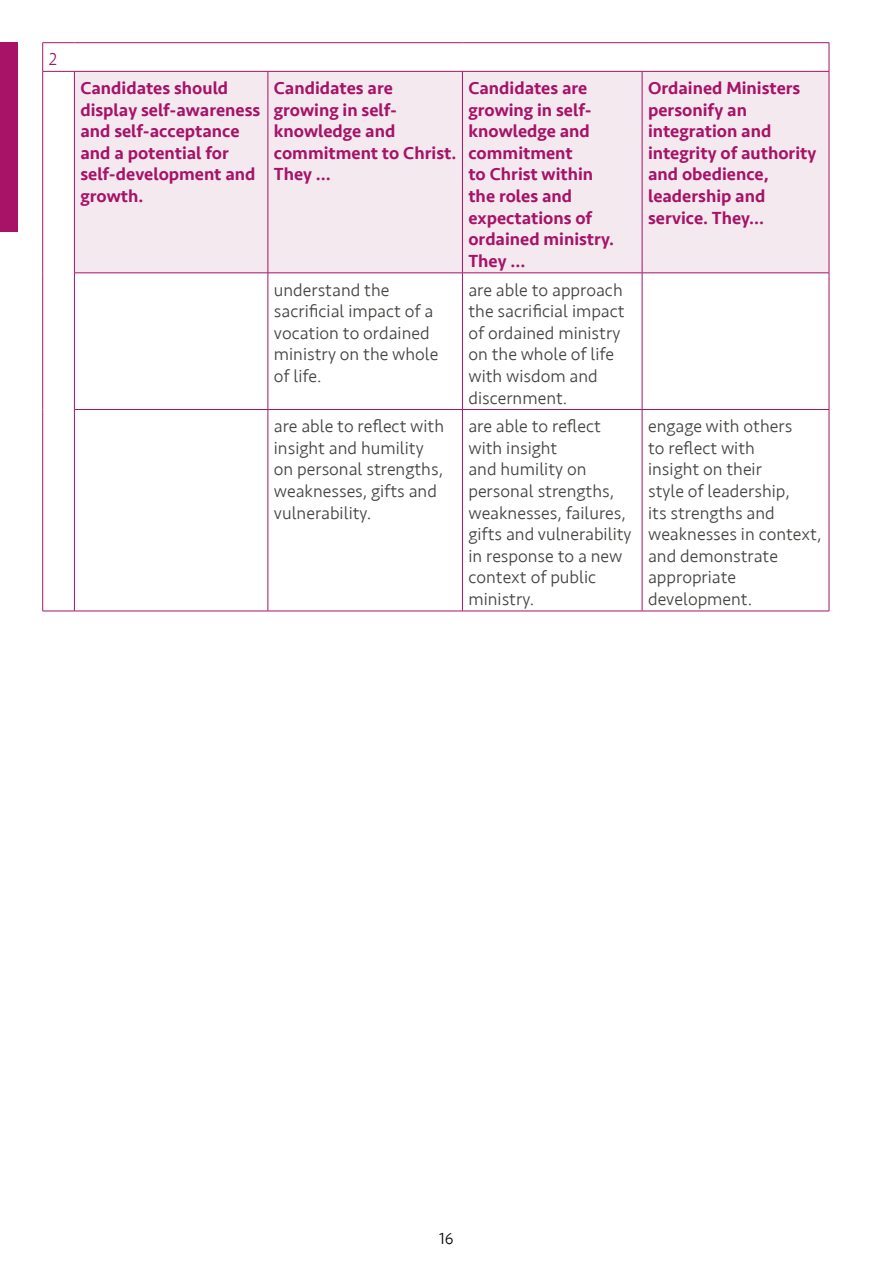
<style>
.page{position:relative;width:893px;height:1263px;background:#fff}
.page>*{position:absolute;margin:0;border:0;box-sizing:border-box;transform-origin:0 0}
.t1{font:300 18px/21.6px "Seravek";color:#434341}
.t2{font:500 18px/21.6px "Seravek";color:#a61367}
.t3{font:300 18px "Seravek";color:#a61367}
.t4{font:300 16.5px "Seravek";color:#000}
</style>
<div class="page">
<div style="left:75px;top:72px;width:754px;height:201px;background:#f5e9f0"></div>
<hr style="left:43px;top:42px;width:31px;height:1px;background:#a61367">
<svg style="left:42px;top:43px;width:1px;height:28px"></svg>
<hr style="left:74px;top:42px;width:194px;height:1px;background:#a61367">
<hr style="left:268px;top:42px;width:194px;height:1px;background:#a61367">
<hr style="left:462px;top:42px;width:180px;height:1px;background:#a61367">
<hr style="left:642px;top:42px;width:187px;height:1px;background:#a61367">
<svg style="left:829px;top:43px;width:1px;height:28px"></svg>
<hr style="left:43px;top:71px;width:31px;height:1px;background:#a61367">
<hr style="left:42px;top:72px;width:1px;height:201px;background:#a61367">
<hr style="left:42px;top:273px;width:1px;height:136px;background:#a61367">
<hr style="left:42px;top:409px;width:1px;height:202px;background:#a61367">
<hr style="left:43px;top:611px;width:31px;height:1px;background:#a61367">
<hr style="left:74px;top:71px;width:194px;height:1px;background:#a61367">
<hr style="left:74px;top:72px;width:1px;height:201px;background:#a61367">
<hr style="left:268px;top:71px;width:194px;height:1px;background:#a61367">
<hr style="left:268px;top:72px;width:1px;height:201px;background:#a61367">
<hr style="left:462px;top:71px;width:180px;height:1px;background:#a61367">
<hr style="left:462px;top:72px;width:1px;height:201px;background:#a61367">
<hr style="left:642px;top:71px;width:187px;height:1px;background:#a61367">
<hr style="left:642px;top:72px;width:1px;height:201px;background:#a61367">
<hr style="left:829px;top:72px;width:1px;height:201px;background:#a61367">
<hr style="left:74px;top:273px;width:194px;height:1px;background:#a61367">
<hr style="left:74px;top:273px;width:1px;height:136px;background:#a61367">
<hr style="left:268px;top:273px;width:194px;height:1px;background:#a61367">
<hr style="left:268px;top:273px;width:1px;height:136px;background:#a61367">
<hr style="left:462px;top:273px;width:180px;height:1px;background:#a61367">
<hr style="left:462px;top:273px;width:1px;height:136px;background:#a61367">
<hr style="left:642px;top:273px;width:187px;height:1px;background:#a61367">
<hr style="left:642px;top:273px;width:1px;height:136px;background:#a61367">
<hr style="left:829px;top:273px;width:1px;height:136px;background:#a61367">
<hr style="left:74px;top:409px;width:194px;height:1px;background:#a61367">
<hr style="left:74px;top:410px;width:1px;height:201px;background:#a61367">
<hr style="left:268px;top:409px;width:194px;height:1px;background:#a61367">
<hr style="left:268px;top:410px;width:1px;height:201px;background:#a61367">
<hr style="left:462px;top:409px;width:180px;height:1px;background:#a61367">
<hr style="left:462px;top:410px;width:1px;height:201px;background:#a61367">
<hr style="left:642px;top:409px;width:187px;height:1px;background:#a61367">
<hr style="left:642px;top:410px;width:1px;height:201px;background:#a61367">
<hr style="left:829px;top:410px;width:1px;height:201px;background:#a61367">
<hr style="left:74px;top:611px;width:194px;height:1px;background:#a61367">
<hr style="left:268px;top:611px;width:194px;height:1px;background:#a61367">
<hr style="left:462px;top:611px;width:180px;height:1px;background:#a61367">
<hr style="left:642px;top:611px;width:187px;height:1px;background:#a61367">
<div style="left:0;top:43px;width:17px;height:189px;background:#a61367"></div>
<p class="t3" style="left:49px;top:49px;width:10px">2</p>
<p class="t2" style="left:80px;top:77px;width:181px">Candidates should display self-awareness and self-acceptance and a potential for self-development and growth.</p>
<p class="t2" style="left:274px;top:77px;width:184px">Candidates are growing in self&shy;knowledge and commitment to Christ.<br>They …</p>
<p class="t2" style="left:468px;top:77px;width:147px">Candidates are growing in self&shy;knowledge and commitment<br>to Christ within the roles and expectations of ordained ministry.<br>They …</p>
<p class="t2" style="left:648px;top:77px;width:170px">Ordained Ministers personify an integration and integrity of authority and obedience, leadership and service. They…</p>
<p class="t1" style="left:274px;top:279px;width:166px">understand the sacrificial impact of a vocation to ordained ministry on the whole of life.</p>
<p class="t1" style="left:468px;top:279px;width:158px">are able to approach the sacrificial impact of ordained ministry on the whole of life with wisdom and discernment.</p>
<p class="t1" style="left:274px;top:416px;width:172px">are able to reflect with insight and humility on personal strengths, weaknesses, gifts and vulnerability.</p>
<p class="t1" style="left:468px;top:416px;width:165px">are able to reflect with insight<br>and humility on personal strengths, weaknesses, failures, gifts and vulnerability in response to a new context of public ministry.</p>
<p class="t1" style="left:648px;top:416px;width:175px">engage with others<br>to reflect with<br>insight on their<br>style of leadership,<br>its strengths and weaknesses in context, and demonstrate appropriate development.</p>
<p class="t4" style="left:439px;top:1229px;width:16px">16</p>
</div>
